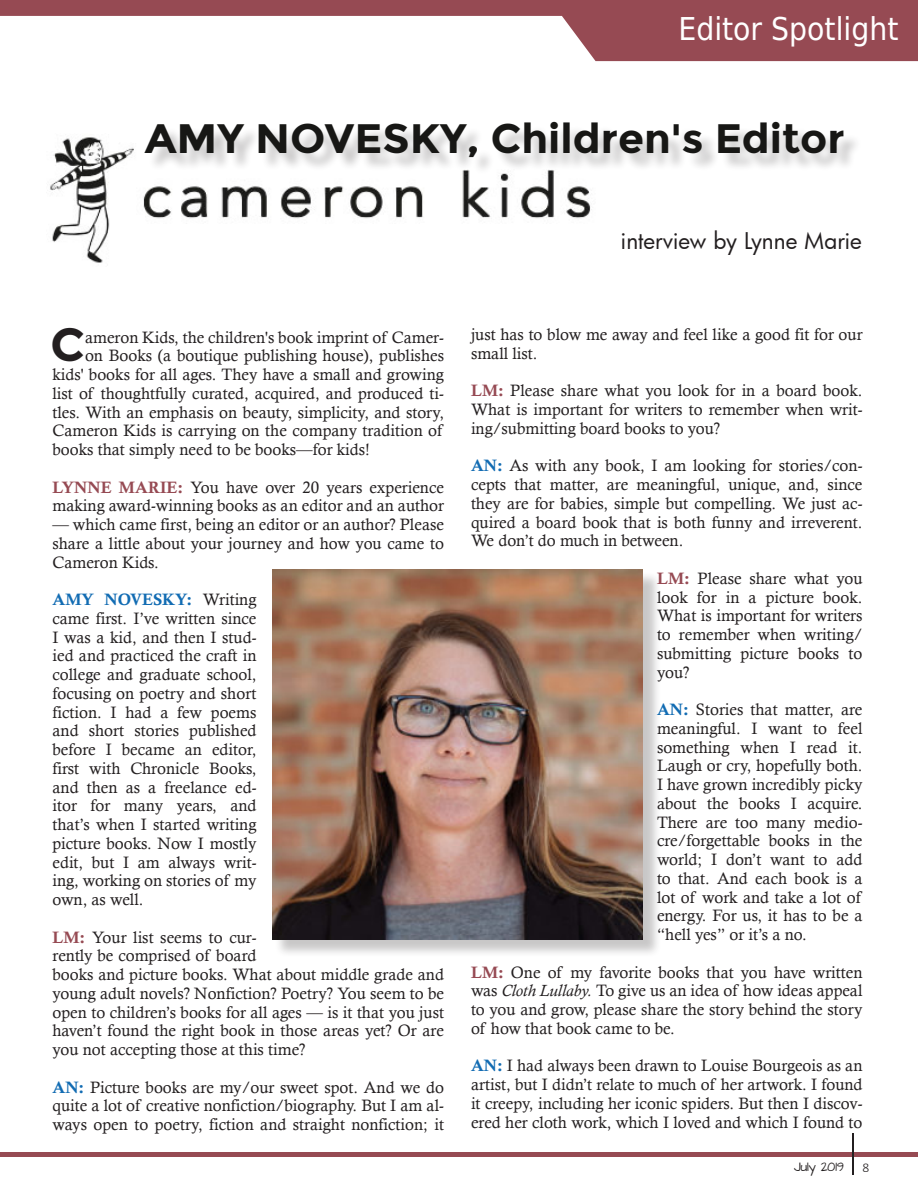
<style>
.page{position:relative;width:918px;height:1188px;background:#fff}
.page>*{position:absolute;margin:0;border:0;box-sizing:border-box;transform-origin:0 0}
.At_Presstime_Paragra{font:700 46.35px "Montserrat";color:#231f20}
.At_Presstime_Paragra-2{font:700 41.1px "Montserrat";color:#171715;scale:1.04 1}
.t1{font:31.5px "DejaVu Sans Condensed";color:#fff}
.t2{font:22.5px "Futura";letter-spacing:-.005em;color:#231f20}
.At_Presstime_Paragra-3{font:16.5px/18.8px "Calisto";color:#231f20;text-align:justify}
.t3{font:300 13.5px "Calibri";color:#231f20}
.t4{font:10.2px "Architects Daughter";color:#231f20}
.s1{font-family:"Calis MT Bol";color:#964a53}
.s2{font-family:"Calis MT Bol";color:#126cb3}
.s3{font-style:italic}
</style>
<div class="page">
<svg style="left:0;top:0;width:918px;height:61px;fill:#964a53"></svg>
<hr style="left:0;top:1153px;width:918px;height:4px;background:#964a53">
<hr style="left:852px;top:1133px;width:2px;height:42px;background:#231f20">
<img style="left:50px;top:137px;width:542px;height:126px">
<div style="left:275px;top:571px;width:386px;height:387px;background:#231f20;opacity:.25"></div>
<img style="left:272px;top:569px;width:371px;height:370px">
<div style="left:148px;top:124px;width:714px;height:51px;background:#231f20;opacity:.25"></div>
<p class="t1" style="left:678px;top:3px;width:222px">Editor Spotlight</p>
<p class="At_Presstime_Paragra-2" style="left:145px;top:114px;width:675px">AMY NOVESKY, Children's Editor</p>
<p class="t2" style="left:621px;top:226px;width:243px">interview by Lynne Marie</p>
<p class="At_Presstime_Paragra" style="left:50px;top:317px;width:36px">C</p>
<p class="At_Presstime_Paragra-3" style="left:85px;top:327px;width:360px">ameron Kids, the children's book imprint of Camer-</p>
<p class="At_Presstime_Paragra-3" style="left:85px;top:346px;width:361px">on Books (a boutique publishing house), publishes</p>
<p class="At_Presstime_Paragra-3" style="left:52px;top:365px;width:393px">kids' books for all ages. They have a small and growing</p>
<p class="At_Presstime_Paragra-3" style="left:52px;top:384px;width:393px">list of thoughtfully curated, acquired, and produced ti-</p>
<p class="At_Presstime_Paragra-3" style="left:52px;top:402px;width:393px">tles. With an emphasis on beauty, simplicity, and story,</p>
<p class="At_Presstime_Paragra-3" style="left:52px;top:421px;width:391px">Cameron Kids is carrying on the company tradition of</p>
<p class="At_Presstime_Paragra-3" style="left:52px;top:440px;width:319px">books that simply need to be books—for kids!</p>
<p class="At_Presstime_Paragra-3" style="left:52px;top:477px;width:393px"><span class="s1">LYNNE MARIE:</span> You have over 20 years experience making award-winning books as an editor and an author</p>
<p class="At_Presstime_Paragra-3" style="left:52px;top:515px;width:393px">— which came first, being an editor or an author? Please share a little about your journey and how you came to Cameron Kids.</p>
<p class="At_Presstime_Paragra-3" style="left:52px;top:590px;width:206px"><span class="s2">AMY NOVESKY:</span> Writing came first. I’ve written since I was a kid, and then I stud&shy;ied and practiced the craft in college and graduate school, focusing on poetry and short fiction. I had a few poems and short stories published before I became an editor, first with Chronicle Books, and then as a freelance ed&shy;itor for many years, and that’s when I started writing picture books. Now I mostly edit, but I am always writ&shy;ing, working on stories of my own, as well.</p>
<p class="At_Presstime_Paragra-3" style="left:52px;top:927px;width:393px;text-align:left"><span class="s1">LM:</span> Your list seems to cur-<br>rently be comprised of board<br>books and picture books. What about middle grade and young adult novels? Nonfiction? Poetry? You seem to be open to children’s books for all ages — is it that you just haven’t found the right book in those areas yet? Or are you not accepting those at this time?</p>
<p class="At_Presstime_Paragra-3" style="left:52px;top:1077px;width:393px"><span class="s2">AN:</span> Picture books are my/our sweet spot. And we do quite a lot of creative nonfiction/biography. But I am al&shy;ways open to poetry, fiction and straight nonfiction; it</p>
<p class="At_Presstime_Paragra-3" style="left:471px;top:325px;width:393px">just has to blow me away and feel like a good fit for our small list.</p>
<p class="At_Presstime_Paragra-3" style="left:471px;top:381px;width:393px"><span class="s1">LM:</span> Please share what you look for in a board book.<br>What is important for writers to remember when writ&shy;ing/submitting board books to you?</p>
<p class="At_Presstime_Paragra-3" style="left:471px;top:456px;width:393px"><span class="s2">AN:</span> As with any book, I am looking for stories/con&shy;cepts that matter, are meaningful, unique, and, since they are for babies, simple but compelling. We just ac&shy;quired a board book that is both funny and irreverent.<br>We don’t do much in between.</p>
<p class="At_Presstime_Paragra-3" style="left:657px;top:569px;width:207px"><span class="s1">LM:</span> Please share what you look for in a picture book.<br>What is important for writers to remember when writing/ submitting picture books to you?</p>
<p class="At_Presstime_Paragra-3" style="left:657px;top:700px;width:207px"><span class="s2">AN:</span> Stories that matter, are meaningful. I want to feel something when I read it.<br>Laugh or cry, hopefully both.<br>I have grown incredibly picky about the books I acquire.<br>There are too many medio&shy;cre/forgettable books in the world; I don’t want to add to that. And each book is a lot of work and take a lot of energy. For us, it has to be a “hell yes” or it’s a no.</p>
<p class="At_Presstime_Paragra-3" style="left:471px;top:962px;width:393px"><span class="s1">LM:</span> One of my favorite books that you have written was <span class="s3">Cloth Lullaby.</span> To give us an idea of how ideas appeal to you and grow, please share the story behind the story of how that book came to be.</p>
<p class="At_Presstime_Paragra-3" style="left:471px;top:1056px;width:393px"><span class="s2">AN:</span> I had always been drawn to Louise Bourgeois as an artist, but I didn’t relate to much of her artwork. I found it creepy, including her iconic spiders. But then I discov&shy;ered her cloth work, which I loved and which I found to</p>
<p class="t4" style="left:794px;top:1159px;width:51px">July 2019</p>
<p class="t3" style="left:862px;top:1159px;width:8px">8</p>
</div>
